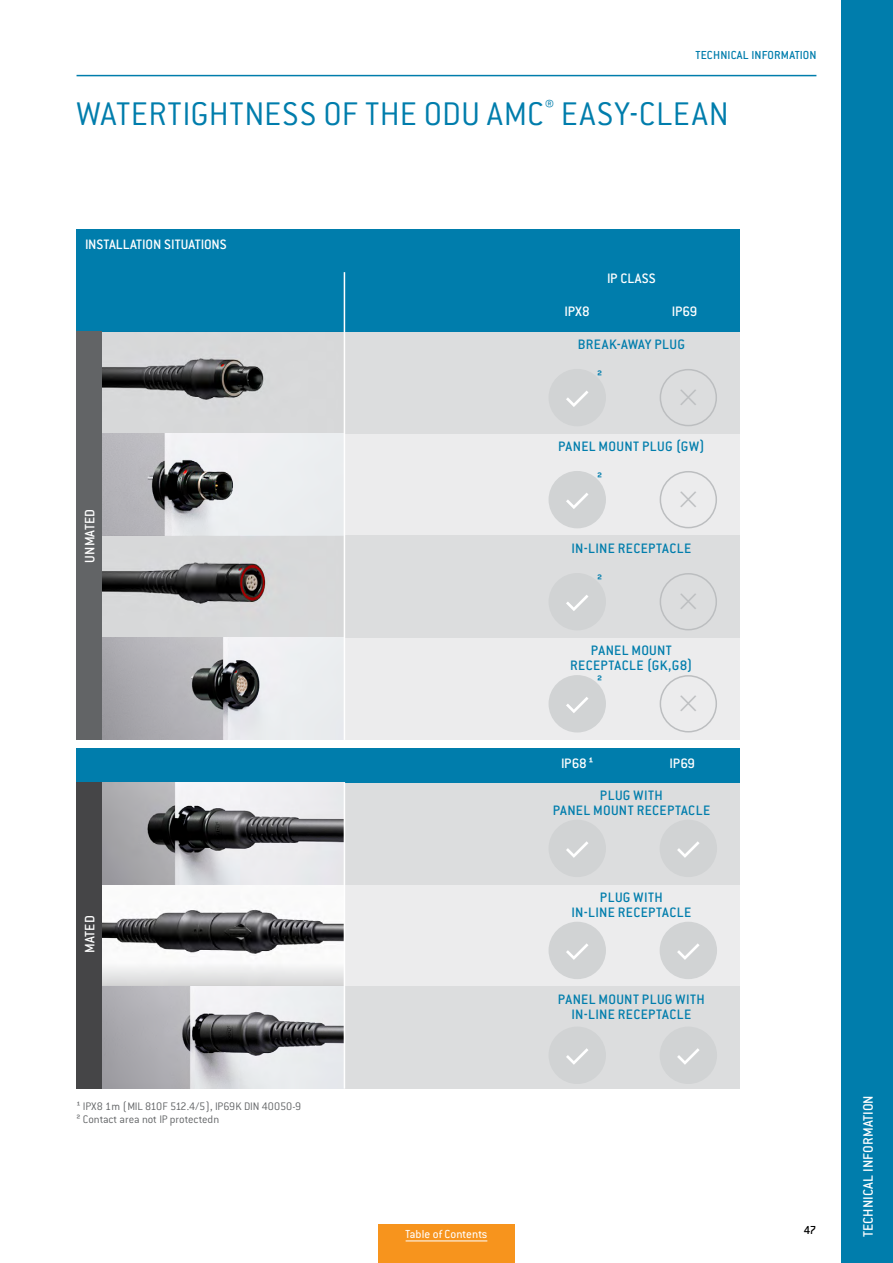
<style>
.page{position:relative;width:893px;height:1263px;background:#fff}
.page>*{position:absolute;margin:0;border:0;box-sizing:border-box;transform-origin:0 0}
.H1_Innen_24pt_2018{font:300 36px "Conduit ITC Pro";letter-spacing:.02em;color:#007dac}
.t1{font:500 15px/15px "Conduit ITC Pro";letter-spacing:.02em;color:#007dac;text-align:center}
.H4_Konfiguration{font:500 15px "Conduit ITC Pro";color:#fff}
.t2{font:500 12.75px "Conduit ITC Pro";letter-spacing:.015em;color:#007dac}
.t3{font:12.75px "Conduit ITC Pro";letter-spacing:.01em;color:#fff}
.t4{font:500 12.75px "Conduit ITC Pro";color:#000}
.Fußzeile_2018{font:300 12px "Conduit ITC Pro";letter-spacing:-.005em;color:#626466}
</style>
<div class="page">
<hr style="left:77px;top:75px;width:739px;height:1px;background:#007dac">
<div style="left:102px;top:884px;width:638px;height:102px;background:#ececed"></div>
<div style="left:102px;top:782px;width:638px;height:102px;background:#dcddde"></div>
<div style="left:102px;top:986px;width:638px;height:103px;background:#dcddde"></div>
<div style="left:102px;top:434px;width:638px;height:102px;background:#ececed"></div>
<div style="left:102px;top:638px;width:638px;height:102px;background:#ececed"></div>
<div style="left:102px;top:332px;width:638px;height:102px;background:#dcddde"></div>
<div style="left:102px;top:536px;width:638px;height:102px;background:#dcddde"></div>
<div style="left:77px;top:230px;width:663px;height:102px;background:#007dac"></div>
<div style="left:77px;top:748px;width:663px;height:34px;background:#007dac"></div>
<img style="left:102px;top:782px;width:242px;height:307px">
<div style="left:549px;top:820px;width:57px;height:57px;background:#d1d3d4;border-radius:50%"></div>
<svg style="left:566px;top:841px;width:22px;height:17px"></svg>
<div style="left:660px;top:820px;width:57px;height:57px;background:#d1d3d4;border-radius:50%"></div>
<svg style="left:677px;top:841px;width:23px;height:17px"></svg>
<div style="left:549px;top:922px;width:57px;height:57px;background:#d1d3d4;border-radius:50%"></div>
<svg style="left:566px;top:943px;width:22px;height:17px"></svg>
<div style="left:660px;top:922px;width:57px;height:57px;background:#d1d3d4;border-radius:50%"></div>
<svg style="left:677px;top:943px;width:23px;height:17px"></svg>
<div style="left:549px;top:1026px;width:57px;height:58px;background:#d1d3d4;border-radius:50%"></div>
<svg style="left:566px;top:1048px;width:22px;height:17px"></svg>
<div style="left:660px;top:1026px;width:57px;height:58px;background:#d1d3d4;border-radius:50%"></div>
<svg style="left:677px;top:1048px;width:23px;height:17px"></svg>
<div style="left:549px;top:675px;width:57px;height:57px;background:#d1d3d4;border-radius:50%"></div>
<svg style="left:566px;top:697px;width:22px;height:16px"></svg>
<div style="left:549px;top:573px;width:57px;height:57px;background:#d1d3d4;border-radius:50%"></div>
<svg style="left:566px;top:595px;width:22px;height:16px"></svg>
<div style="left:549px;top:471px;width:57px;height:57px;background:#d1d3d4;border-radius:50%"></div>
<svg style="left:566px;top:493px;width:22px;height:16px"></svg>
<div style="left:549px;top:369px;width:57px;height:57px;background:#d1d3d4;border-radius:50%"></div>
<svg style="left:566px;top:391px;width:22px;height:16px"></svg>
<div style="left:660px;top:369px;width:57px;height:57px;border:2px solid #bcbec0;border-radius:50%"></div>
<div style="left:660px;top:471px;width:57px;height:57px;border:2px solid #bcbec0;border-radius:50%"></div>
<div style="left:660px;top:675px;width:57px;height:57px;border:2px solid #bcbec0;border-radius:50%"></div>
<div style="left:660px;top:573px;width:57px;height:57px;border:2px solid #bcbec0;border-radius:50%"></div>
<img style="left:102px;top:358px;width:242px;height:382px">
<svg style="left:102px;top:963px;width:242px;height:23px"></svg>
<div style="left:378px;top:1225px;width:136px;height:38px;background:#f7941d"></div>
<hr style="left:406px;top:1240px;width:81px;height:1px;background:#fff">
<div style="left:842px;top:0;width:51px;height:1263px;background:#007dac"></div>
<div style="left:77px;top:782px;width:25px;height:307px;background:#454547"></div>
<hr style="left:344px;top:272px;width:1px;height:468px;background:#fff">
<hr style="left:344px;top:782px;width:1px;height:307px;background:#fff">
<div style="left:77px;top:332px;width:25px;height:408px;background:#626466"></div>
<p class="t2" style="left:695px;top:48px;width:122px">TECHNICAL INFORMATION</p>
<p class="H1_Innen_24pt_2018" style="left:77px;top:94px;width:654px">WATERTIGHTNESS OF THE ODU AMC<sup>®</sup> EASY-CLEAN</p>
<p class="H4_Konfiguration" style="left:85px;top:236px;width:143px">INSTALLATION SITUATIONS</p>
<p class="H4_Konfiguration" style="left:81px;top:563px;width:55px;rotate:-90deg">UNMATED</p>
<p class="H4_Konfiguration" style="left:81px;top:953px;width:39px;rotate:-90deg">MATED</p>
<p class="Fußzeile_2018" style="left:77px;top:1099px;width:226px">¹ IPX8 1m (MIL 810F 512.4/5), IP69K DIN 40050-9</p>
<p class="Fußzeile_2018" style="left:77px;top:1113px;width:144px">² Contact area not IP protectedn</p>
<p class="H4_Konfiguration" style="left:565px;top:302px;width:27px">IPX8</p>
<p class="H4_Konfiguration" style="left:607px;top:270px;width:50px">IP CLASS</p>
<p class="H4_Konfiguration" style="left:672px;top:302px;width:27px">IP69</p>
<p class="t1" style="left:578px;top:337px;width:109px">BREAK-AWAY PLUG</p>
<p class="t1" style="left:597px;top:368px;width:7px">²</p>
<p class="t1" style="left:558px;top:439px;width:148px">PANEL MOUNT PLUG (GW)</p>
<p class="t1" style="left:597px;top:471px;width:7px">²</p>
<p class="t1" style="left:572px;top:541px;width:121px">IN-LINE RECEPTACLE</p>
<p class="t1" style="left:597px;top:573px;width:7px">²</p>
<p class="t1" style="left:570px;top:643px;width:124px">PANEL MOUNT<br>RECEPTACLE (GK,G8)</p>
<p class="t1" style="left:597px;top:673px;width:7px">²</p>
<p class="H4_Konfiguration" style="left:561px;top:754px;width:34px">IP68¹</p>
<p class="H4_Konfiguration" style="left:670px;top:754px;width:27px">IP69</p>
<p class="t1" style="left:553px;top:788px;width:159px">PLUG WITH<br>PANEL MOUNT RECEPTACLE</p>
<p class="t1" style="left:572px;top:890px;width:121px">PLUG WITH<br>IN-LINE RECEPTACLE</p>
<p class="t1" style="left:558px;top:992px;width:148px">PANEL MOUNT PLUG WITH<br>IN-LINE RECEPTACLE</p>
<p class="t3" style="left:406px;top:1227px;width:83px">Table of Contents</p>
<p class="t4" style="left:804px;top:1222px;width:14px">47</p>
<p class="H4_Konfiguration" style="left:860px;top:1237px;width:144px;rotate:-90deg">TECHNICAL INFORMATION</p>
</div>
